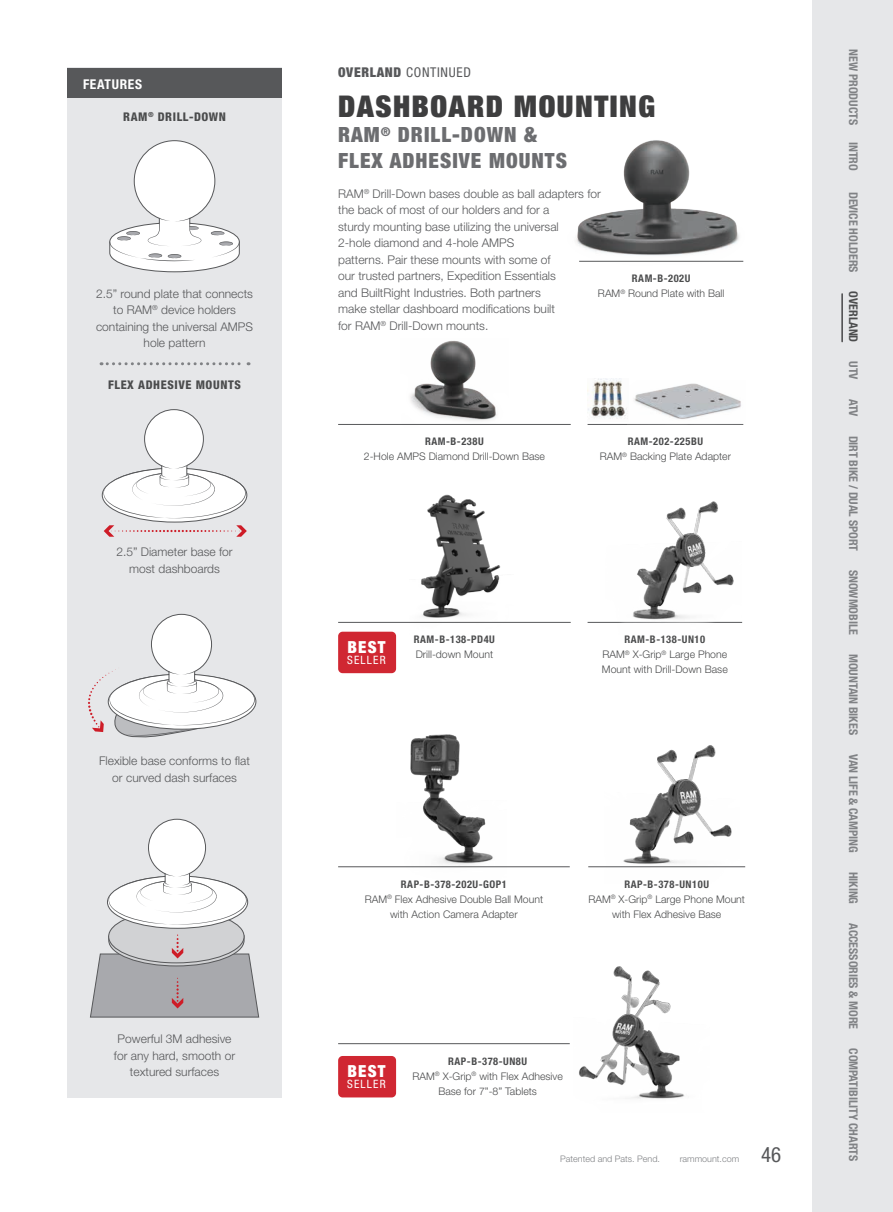
<style>
.page{position:relative;width:893px;height:1212px;background:#fff}
.page>*{position:absolute;margin:0;border:0;box-sizing:border-box;transform-origin:0 0}
._20_points_title{font:900 condensed 30px "Helvetica Neue LT Std";letter-spacing:.05em;color:#3e3e3f}
._14_points_title{font:900 condensed 21px/25.2px "Helvetica Neue LT Std";letter-spacing:.05em;color:#6c6d70}
.t1{font:condensed 21px "Helvetica Neue LT Std";color:#57585a}
.Main_Paragraph_Style{font:900 condensed 16.65px "Helvetica Neue LT Std";letter-spacing:.08em;color:#fff}
.t2{font:condensed 13.5px "Helvetica Neue LT Std";letter-spacing:.05em;color:#57585a}
.White_Features_Title{font:700 condensed 13.5px "Helvetica Neue LT Std";letter-spacing:.05em;color:#fff}
.Body_Copy{font:300 12px/16.5px "Helvetica Neue LT Std";color:#57585a}
.Features_aligned_cen{font:300 12px/16.5px "Helvetica Neue LT Std";color:#57585a;text-align:center}
.Sections{font:700 condensed 12px "Helvetica Neue LT Std";letter-spacing:-.005em;color:#808285}
.Features_Title{font:800 condensed 12px "Helvetica Neue LT Std";letter-spacing:.05em;color:#4b4c4d}
.Sections-2{font:700 condensed 12px "Helvetica Neue LT Std";letter-spacing:-.005em;color:#4b4c4d}
.Main_Paragraph_Style-2{font:condensed 11.55px "Helvetica Neue LT Std";letter-spacing:.1em;color:#fff}
.Descriptions{font:300 10.5px/15px "Helvetica Neue LT Std";color:#4b4c4d;text-align:center}
.Part_Numbers_with_Li{font:700 condensed 10.5px "Helvetica Neue LT Std";letter-spacing:.05em;color:#4b4c4d}
.Part_Numbers_with__L{font:700 condensed 10.5px "Helvetica Neue LT Std";letter-spacing:.05em;color:#4b4c4d}
.t3{font:300 9px "Helvetica Neue LT Std";color:#808285}
.s1{font-weight:900}
</style>
<div class="page">
<div style="left:812px;top:0;width:81px;height:1212px;background:#e6e7e9"></div>
<div style="left:68px;top:67px;width:214px;height:1030px;background:#e6e7e9"></div>
<img style="left:410px;top:340px;width:87px;height:81px">
<hr style="left:338px;top:424px;width:233px;height:1px;background:#57585a">
<hr style="left:588px;top:424px;width:155px;height:1px;background:#57585a">
<img style="left:588px;top:379px;width:39px;height:40px">
<img style="left:634px;top:383px;width:107px;height:36px">
<img style="left:409px;top:494px;width:104px;height:128px">
<hr style="left:338px;top:622px;width:233px;height:1px;background:#57585a">
<div style="left:338px;top:632px;width:58px;height:41px;background:#d02732;border-radius:4px"></div>
<hr style="left:588px;top:622px;width:154px;height:1px;background:#57585a">
<img style="left:605px;top:501px;width:136px;height:122px">
<img style="left:397px;top:734px;width:109px;height:134px">
<hr style="left:338px;top:866px;width:232px;height:1px;background:#57585a">
<div style="left:68px;top:68px;width:214px;height:30px;background:#57585a"></div>
<img style="left:576px;top:140px;width:168px;height:122px">
<hr style="left:579px;top:261px;width:164px;height:1px;background:#57585a">
<img style="left:604px;top:745px;width:135px;height:123px">
<hr style="left:588px;top:866px;width:157px;height:1px;background:#57585a">
<hr style="left:338px;top:1043px;width:232px;height:1px;background:#57585a">
<img style="left:579px;top:966px;width:106px;height:133px">
<div style="left:338px;top:1056px;width:58px;height:41px;background:#d02732;border-radius:4px"></div>
<svg style="left:101px;top:362px;width:148px;height:3px"></svg>
<svg style="left:109px;top:140px;width:131px;height:133px"></svg>
<svg style="left:102px;top:409px;width:146px;height:128px"></svg>
<svg style="left:88px;top:614px;width:169px;height:124px"></svg>
<svg style="left:90px;top:818px;width:169px;height:199px"></svg>
<hr style="left:841px;top:294px;width:2px;height:48px;background:#3e3e3f">
<p class="White_Features_Title" style="left:83px;top:76px;width:60px">FEATURES</p>
<p class="Features_Title" style="left:123px;top:109px;width:104px">RAM<sup>®</sup> DRILL-DOWN</p>
<p class="Features_aligned_cen" style="left:96px;top:285px;width:158px">2.5” round plate that connects to RAM<sup>®</sup> device holders containing the universal AMPS hole pattern</p>
<p class="Features_Title" style="left:108px;top:377px;width:134px">FLEX ADHESIVE MOUNTS</p>
<p class="Features_aligned_cen" style="left:116px;top:543px;width:118px">2.5” Diameter base for most dashboards</p>
<p class="Features_aligned_cen" style="left:99px;top:753px;width:152px">Flexible base conforms to flat or curved dash surfaces</p>
<p class="Features_aligned_cen" style="left:114px;top:1030px;width:123px">Powerful 3M adhesive for any hard, smooth or textured surfaces</p>
<p class="t2" style="left:338px;top:65px;width:134px"><span class="s1">OVERLAND</span> CONTINUED</p>
<p class="_20_points_title" style="left:338px;top:87px;width:318px">DASHBOARD MOUNTING</p>
<p class="_14_points_title" style="left:338px;top:122px;width:230px">RAM<sup>®</sup> DRILL-DOWN &amp;<br>FLEX ADHESIVE MOUNTS</p>
<p class="Body_Copy" style="left:338px;top:185px;width:264px">RAM<sup>®</sup> Drill-Down bases double as ball adapters for the back of most of our holders and for a<br>sturdy mounting base utilizing the universal<br>2-hole diamond and 4-hole AMPS<br>patterns. Pair these mounts with some of<br>our trusted partners, Expedition Essentials<br>and BuiltRight Industries. Both partners<br>make stellar dashboard modifications built<br>for RAM<sup>®</sup> Drill-Down mounts.</p>
<p class="Part_Numbers_with_Li" style="left:632px;top:272px;width:60px">RAM-B-202U</p>
<p class="Descriptions" style="left:598px;top:286px;width:128px">RAM<sup>®</sup> Round Plate with Ball</p>
<p class="Part_Numbers_with_Li" style="left:425px;top:435px;width:60px">RAM-B-238U</p>
<p class="Descriptions" style="left:364px;top:449px;width:183px">2-Hole AMPS Diamond Drill-Down Base</p>
<p class="Part_Numbers_with_Li" style="left:628px;top:435px;width:77px">RAM-202-225BU</p>
<p class="Descriptions" style="left:600px;top:449px;width:133px">RAM<sup>®</sup> Backing Plate Adapter</p>
<p class="Main_Paragraph_Style" style="left:347px;top:636px;width:40px">BEST</p>
<p class="Main_Paragraph_Style-2" style="left:347px;top:653px;width:40px">SELLER</p>
<p class="Part_Numbers_with__L" style="left:414px;top:633px;width:83px">RAM-B-138-PD4U</p>
<p class="Descriptions" style="left:416px;top:647px;width:79px">Drill-down Mount</p>
<p class="Part_Numbers_with_Li" style="left:624px;top:633px;width:82px">RAM-B-138-UN10</p>
<p class="Descriptions" style="left:602px;top:647px;width:127px;text-align:left">RAM<sup>®</sup> X-Grip<sup>®</sup> Large Phone<br>Mount with Drill-Down Base</p>
<p class="Part_Numbers_with_Li" style="left:401px;top:878px;width:108px">RAP-B-378-202U-GOP1</p>
<p class="Descriptions" style="left:365px;top:891px;width:180px">RAM<sup>®</sup> Flex Adhesive Double Ball Mount with Action Camera Adapter</p>
<p class="Part_Numbers_with_Li" style="left:624px;top:878px;width:86px">RAP-B-378-UN10U</p>
<p class="Descriptions" style="left:588px;top:891px;width:158px">RAM<sup>®</sup> X-Grip<sup>®</sup> Large Phone Mount with Flex Adhesive Base</p>
<p class="Main_Paragraph_Style" style="left:347px;top:1061px;width:40px">BEST</p>
<p class="Main_Paragraph_Style-2" style="left:347px;top:1077px;width:40px">SELLER</p>
<p class="Part_Numbers_with_Li" style="left:448px;top:1054px;width:80px">RAP-B-378-UN8U</p>
<p class="Descriptions" style="left:412px;top:1068px;width:152px">RAM<sup>®</sup> X-Grip<sup>®</sup> with Flex Adhesive<br>Base for 7”-8” Tablets</p>
<p class="t3" style="left:560px;top:1153px;width:101px">Patented and Pats. Pend.</p>
<p class="t3" style="left:680px;top:1153px;width:61px">rammount.com</p>
<h2 class="t1" style="left:761px;top:1142px;width:22px">46</h2>
<p class="Sections" style="left:860px;top:49px;width:77px;rotate:90deg">NEW PRODUCTS</p>
<p class="Sections" style="left:860px;top:142px;width:30px;rotate:90deg">INTRO</p>
<p class="Sections" style="left:860px;top:192px;width:82px;rotate:90deg">DEVICE HOLDERS</p>
<p class="Sections-2" style="left:860px;top:291px;width:52px;rotate:90deg">OVERLAND</p>
<p class="Sections" style="left:860px;top:361px;width:20px;rotate:90deg">UTV</p>
<p class="Sections" style="left:860px;top:399px;width:19px;rotate:90deg">ATV</p>
<p class="Sections" style="left:860px;top:435px;width:117px;rotate:90deg">DIRT BIKE / DUAL SPORT</p>
<p class="Sections" style="left:860px;top:570px;width:67px;rotate:90deg">SNOWMOBILE</p>
<p class="Sections" style="left:860px;top:654px;width:82px;rotate:90deg">MOUNTAIN BIKES</p>
<p class="Sections" style="left:860px;top:754px;width:100px;rotate:90deg">VAN LIFE &amp; CAMPING</p>
<p class="Sections" style="left:860px;top:871px;width:34px;rotate:90deg">HIKING</p>
<p class="Sections" style="left:860px;top:923px;width:108px;rotate:90deg">ACCESSORIES &amp; MORE</p>
<p class="Sections" style="left:860px;top:1048px;width:114px;rotate:90deg">COMPATIBILITY CHARTS</p>
</div>
